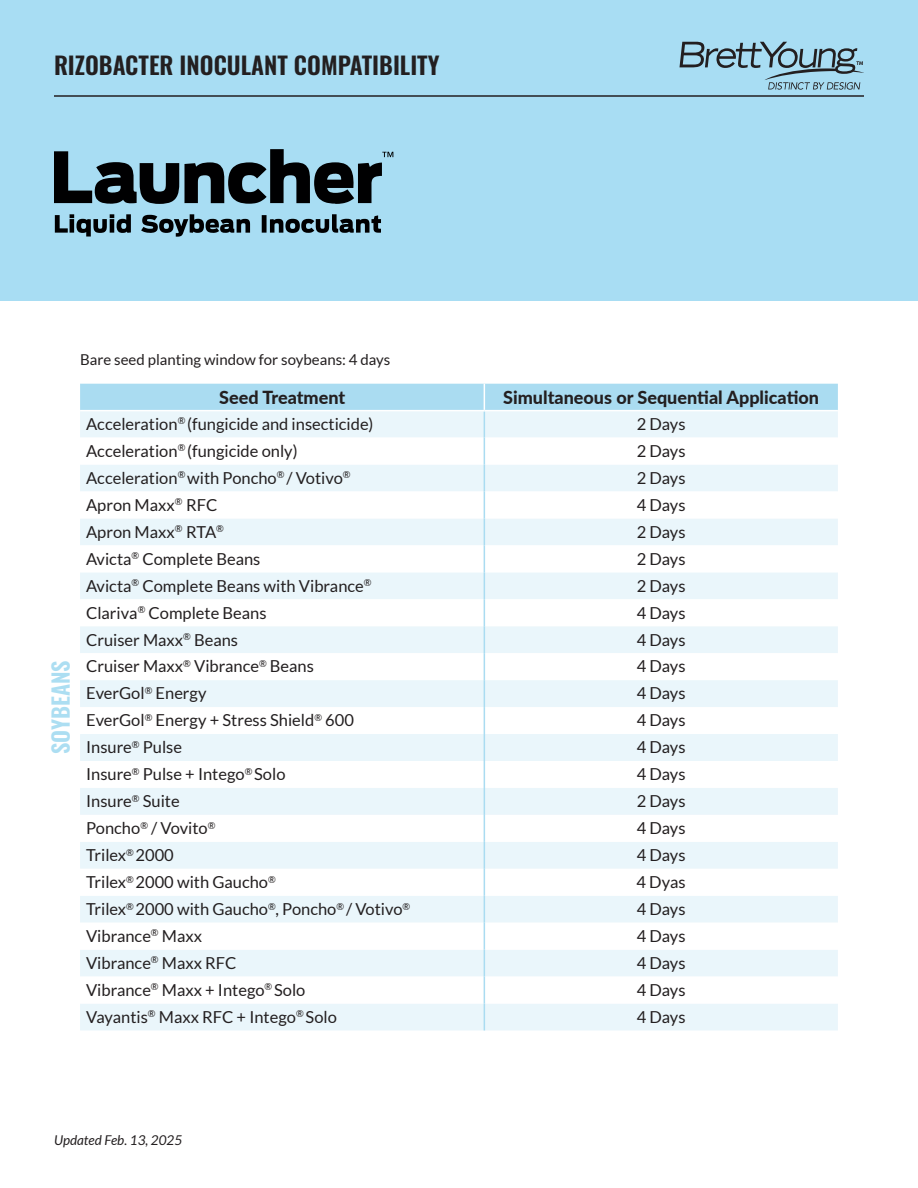
<style>
.page{position:relative;width:918px;height:1188px;background:#fff}
.page>*{position:absolute;margin:0;border:0;box-sizing:border-box;transform-origin:0 0}
.t1{font:600 24px "Oswald";color:#231f20}
.t2{font:600 22.5px "Oswald";color:#acdef2}
.t3{font:800 18px "Lato";color:#231f20}
.t4{font:16.5px "Lato";color:#231f20}
.t5{font:15px "Lato";color:#231f20}
.t6{font:italic 13.5px "Lato";color:#231f20}
</style>
<div class="page">
<div style="left:0;top:0;width:918px;height:301px;background:#a8ddf3"></div>
<svg style="left:680px;top:42px;width:184px;height:48px"></svg>
<hr style="left:54px;top:95px;width:810px;height:2px;background:#231f20">
<svg style="left:80px;top:384px;width:758px;height:646px"></svg>
<hr style="left:484px;top:410px;width:354px;height:1px;background:#fff">
<svg style="left:55px;top:214px;width:76px;height:23px"></svg>
<svg style="left:141px;top:214px;width:109px;height:23px"></svg>
<svg style="left:262px;top:214px;width:119px;height:19px"></svg>
<svg style="left:54px;top:149px;width:339px;height:55px"></svg>
<p class="t1" style="left:54px;top:52px;width:387px">RIZOBACTER INOCULANT COMPATIBILITY</p>
<p class="t2" style="left:49px;top:754px;width:95px;rotate:-90deg">SOYBEANS</p>
<p class="t5" style="left:80px;top:351px;width:312px">Bare seed planting window for soybeans: 4 days</p>
<p class="t3" style="left:219px;top:384px;width:128px">Seed Treatment</p>
<p class="t3" style="left:503px;top:384px;width:317px">Simultaneous or Sequential Application</p>
<p class="t4" style="left:86px;top:415px;width:289px">Acceleration<sup>®</sup> (fungicide and insecticide)</p>
<p class="t4" style="left:637px;top:415px;width:50px">2 Days</p>
<p class="t4" style="left:86px;top:442px;width:213px">Acceleration<sup>®</sup> (fungicide only)</p>
<p class="t4" style="left:637px;top:442px;width:50px">2 Days</p>
<p class="t4" style="left:86px;top:469px;width:266px">Acceleration<sup>®</sup> with Poncho<sup>®</sup> / Votivo<sup>®</sup></p>
<p class="t4" style="left:637px;top:469px;width:50px">2 Days</p>
<p class="t4" style="left:86px;top:496px;width:133px">Apron Maxx<sup>®</sup> RFC</p>
<p class="t4" style="left:637px;top:496px;width:50px">4 Days</p>
<p class="t4" style="left:86px;top:523px;width:139px">Apron Maxx<sup>®</sup> RTA<sup>®</sup></p>
<p class="t4" style="left:637px;top:523px;width:50px">2 Days</p>
<p class="t4" style="left:86px;top:550px;width:176px">Avicta<sup>®</sup> Complete Beans</p>
<p class="t4" style="left:637px;top:550px;width:50px">2 Days</p>
<p class="t4" style="left:86px;top:576px;width:287px">Avicta<sup>®</sup> Complete Beans with Vibrance<sup>®</sup></p>
<p class="t4" style="left:637px;top:576px;width:50px">2 Days</p>
<p class="t4" style="left:86px;top:603px;width:182px">Clariva<sup>®</sup> Complete Beans</p>
<p class="t4" style="left:637px;top:603px;width:50px">4 Days</p>
<p class="t4" style="left:86px;top:630px;width:154px">Cruiser Maxx<sup>®</sup> Beans</p>
<p class="t4" style="left:637px;top:630px;width:50px">4 Days</p>
<p class="t4" style="left:86px;top:657px;width:229px">Cruiser Maxx<sup>®</sup> Vibrance<sup>®</sup> Beans</p>
<p class="t4" style="left:637px;top:657px;width:50px">4 Days</p>
<p class="t4" style="left:86px;top:684px;width:122px">EverGol<sup>®</sup> Energy</p>
<p class="t4" style="left:637px;top:684px;width:50px">4 Days</p>
<p class="t4" style="left:86px;top:711px;width:269px">EverGol<sup>®</sup> Energy + Stress Shield<sup>®</sup> 600</p>
<p class="t4" style="left:637px;top:711px;width:50px">4 Days</p>
<p class="t4" style="left:86px;top:738px;width:98px">Insure<sup>®</sup> Pulse</p>
<p class="t4" style="left:637px;top:738px;width:50px">4 Days</p>
<p class="t4" style="left:86px;top:765px;width:201px">Insure<sup>®</sup> Pulse + Intego<sup>®</sup> Solo</p>
<p class="t4" style="left:637px;top:765px;width:50px">4 Days</p>
<p class="t4" style="left:86px;top:792px;width:95px">Insure<sup>®</sup> Suite</p>
<p class="t4" style="left:637px;top:792px;width:50px">2 Days</p>
<p class="t4" style="left:86px;top:819px;width:131px">Poncho<sup>®</sup> / Vovito<sup>®</sup></p>
<p class="t4" style="left:637px;top:819px;width:50px">4 Days</p>
<p class="t4" style="left:86px;top:846px;width:89px">Trilex<sup>®</sup> 2000</p>
<p class="t4" style="left:637px;top:846px;width:50px">4 Days</p>
<p class="t4" style="left:86px;top:873px;width:191px">Trilex<sup>®</sup> 2000 with Gaucho<sup>®</sup></p>
<p class="t4" style="left:637px;top:873px;width:51px">4 Dyas</p>
<p class="t4" style="left:86px;top:900px;width:326px">Trilex<sup>®</sup> 2000 with Gaucho<sup>®</sup>, Poncho<sup>®</sup> / Votivo<sup>®</sup></p>
<p class="t4" style="left:637px;top:900px;width:50px">4 Days</p>
<p class="t4" style="left:86px;top:927px;width:117px">Vibrance<sup>®</sup> Maxx</p>
<p class="t4" style="left:637px;top:927px;width:50px">4 Days</p>
<p class="t4" style="left:86px;top:954px;width:152px">Vibrance<sup>®</sup> Maxx RFC</p>
<p class="t4" style="left:637px;top:954px;width:50px">4 Days</p>
<p class="t4" style="left:86px;top:981px;width:221px">Vibrance<sup>®</sup> Maxx + Intego<sup>®</sup> Solo</p>
<p class="t4" style="left:637px;top:981px;width:50px">4 Days</p>
<p class="t4" style="left:86px;top:1008px;width:252px">Vayantis<sup>®</sup> Maxx RFC + Intego<sup>®</sup> Solo</p>
<p class="t4" style="left:637px;top:1008px;width:50px">4 Days</p>
<p class="t6" style="left:54px;top:1132px;width:130px">Updated Feb. 13, 2025</p>
</div>
